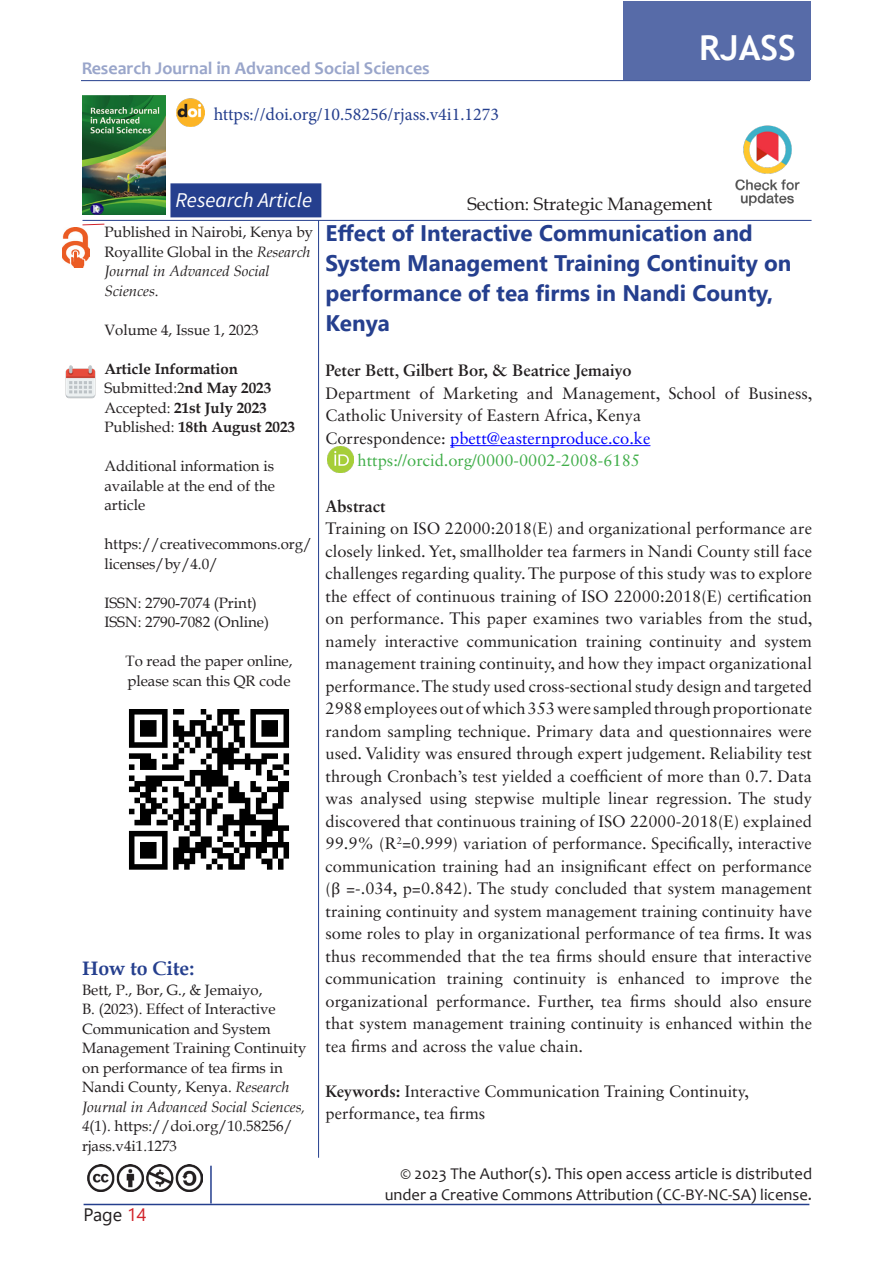
<style>
.page{position:relative;width:893px;height:1263px;background:#fff}
.page>*{position:absolute;margin:0;border:0;box-sizing:border-box;transform-origin:0 0}
.t1{font:700 34.5px "Trebuchet MS";color:#fff}
.t2{font:700 22.5px/30px "Segoe UI";color:#253f8e}
.t3{font:italic 21px "Source Sans Variable";letter-spacing:.02em;color:#fff}
.t4{font:700 19.5px "Book Antiqua";color:#253f8e}
.t5{font:18px "Minion Pro";color:#253f8e}
.t6{font:700 18px "Candara";color:#253f8e}
.t7{font:18px "Book Antiqua";color:#231f20}
.t8{font:18px "Segoe UI";color:#231f20}
.t9{font:16.5px/22.5px "Sabon LT Std";color:#231f20}
.t10{font:16.5px/21px "Candara";color:#231f20;text-align:right}
.t11{font:700 16.5px "Sabon LT Std";color:#231f20}
.t12{font:16.5px "Sabon LT Std";color:#00f}
.t13{font:16.5px "Sabon LT Std";color:#40ae49}
.t14{font:15px/19.5px "Book Antiqua";color:#231f20}
.t15{font:700 15px "Book Antiqua";color:#231f20}
.s1{font-style:italic}
.s2{font-weight:700}
.s3{font-weight:400}
.s4{color:#d1232a}
.s5{color:#231f20}
.s6{font-family:"Cambria"}
</style>
<div class="page">
<hr style="left:84px;top:1204px;width:725px;height:1px;background:#253f8e">
<hr style="left:81px;top:80px;width:729px;height:1px;background:#253f8e">
<hr style="left:450px;top:445px;width:200px;height:1px;background:#00f">
<img style="left:65px;top:365px;width:31px;height:34px">
<img style="left:735px;top:125px;width:65px;height:81px">
<img style="left:62px;top:228px;width:27px;height:40px">
<img style="left:82px;top:96px;width:83px;height:119px">
<div style="left:623px;top:1px;width:187px;height:78px;background:#576ba8"></div>
<hr style="left:318px;top:220px;width:1px;height:938px;background:#253f8e">
<div style="left:170px;top:183px;width:151px;height:34px;background:#253f8e;border:2px solid #253f8e"></div>
<img style="left:88px;top:1164px;width:114px;height:27px">
<hr style="left:210px;top:1166px;width:2px;height:37px;background:#253f8e">
<img style="left:177px;top:99px;width:27px;height:27px">
<img style="left:128px;top:709px;width:162px;height:161px">
<hr style="left:82px;top:220px;width:730px;height:1px;background:#253f8e">
<svg style="left:82px;top:224px;width:23px;height:1px"></svg>
<img style="left:328px;top:447px;width:26px;height:26px">
<p class="t6" style="left:81px;top:57px;width:350px">Research Journal in Advanced Social Sciences</p>
<p class="t5" style="left:214px;top:102px;width:287px">https://doi.org/10.58256/rjass.v4i1.1273</p>
<p class="t1" style="left:699px;top:26px;width:98px">RJASS</p>
<p class="t3" style="left:175px;top:187px;width:138px">Research Article</p>
<p class="t14" style="left:104px;top:222px;width:210px">Published in Nairobi, Kenya by<br>Royallite Global in the <span class="s1">Research<br>Journal in Advanced Social<br>Sciences</span>.</p>
<p class="t14" style="left:104px;top:320px;width:156px">Volume 4, Issue 1, 2023</p>
<p class="t15" style="left:104px;top:358px;width:135px">Article Information</p>
<p class="t14" style="left:104px;top:378px;width:168px">Submitted:2<span class="s2">nd May 2023</span></p>
<p class="t15" style="left:104px;top:397px;width:164px"><span class="s3">Accepted:</span> 21st July 2023</p>
<p class="t15" style="left:104px;top:417px;width:192px"><span class="s3">Published:</span> 18th August 2023</p>
<p class="t14" style="left:104px;top:456px;width:172px;text-align:justify">Additional information is available at the end of the article</p>
<p class="t14" style="left:104px;top:534px;width:209px">https://creativecommons.org/ licenses/by/4.0/</p>
<p class="t14" style="left:104px;top:593px;width:154px">ISSN: 2790-7074 (Print)</p>
<p class="t14" style="left:104px;top:612px;width:166px">ISSN: 2790-7082 (Online)</p>
<p class="t14" style="left:125px;top:651px;width:168px">To read the paper online, please scan this QR code</p>
<p class="t4" style="left:82px;top:955px;width:114px">How to Cite:</p>
<p class="t14" style="left:82px;top:979px;width:226px">Bett, P., Bor, G., &amp; Jemaiyo,<br>B. (2023). Effect of Interactive<br>Communication and System<br>Management Training Continuity on performance of tea firms in<br>Nandi County, Kenya. <span class="s1">Research<br>Journal in Advanced Social Sciences,<br>4</span>(1). https://doi.org/10.58256/ rjass.v4i1.1273</p>
<p class="t8" style="left:84px;top:1198px;width:64px">Page <span class="s4">14</span></p>
<p class="t7" style="left:467px;top:192px;width:247px">Section: Strategic Management</p>
<p class="t2" style="left:325px;top:217px;width:467px">Effect of Interactive Communication and<br>System Management Training Continuity on performance of tea firms in Nandi County,<br>Kenya</p>
<p class="t11" style="left:325px;top:360px;width:308px">Peter Bett<span class="s3">,</span> Gilbert Bor, &amp; Beatrice Jemaiyo</p>
<p class="t9" style="left:325px;top:382px;width:488px">Department of Marketing and Management, School of Business,<br>Catholic University of Eastern Africa, Kenya</p>
<p class="t12" style="left:325px;top:428px;width:326px"><span class="s5">Correspondence:</span> pbett@easternproduce.co.ke</p>
<p class="t13" style="left:358px;top:451px;width:284px">https://orcid.org/0000-0002-2008-6185</p>
<p class="t11" style="left:325px;top:495px;width:61px">Abstract</p>
<p class="t9" style="left:325px;top:517px;width:488px;text-align:justify">Training on ISO 22000:2018(E) and organizational performance are closely linked. Yet, smallholder tea farmers in Nandi County still face challenges regarding quality. The purpose of this study was to explore the effect of continuous training of ISO 22000:2018(E) certification on performance. This paper examines two variables from the stud, namely interactive communication training continuity and system management training continuity, and how they impact organizational performance. The study used cross-sectional study design and targeted 2988 employees out of which 353 were sampled through proportionate random sampling technique. Primary data and questionnaires were used. Validity was ensured through expert judgement. Reliability test through Cronbach’s test yielded a coefficient of more than 0.7. Data was analysed using stepwise multiple linear regression. The study discovered that continuous training of ISO 22000-2018(E) explained 99.9% (R<sup>2</sup>=0.999) variation of performance. Specifically, interactive communication training had an insignificant effect on performance (<span class="s6">β</span> =-.034, p=0.842). The study concluded that system management training continuity and system management training continuity have some roles to play in organizational performance of tea firms. It was thus recommended that the tea firms should ensure that interactive communication training continuity is enhanced to improve the organizational performance. Further, tea firms should also ensure that system management training continuity is enhanced within the tea firms and across the value chain.</p>
<p class="t9" style="left:325px;top:1079px;width:425px"><span class="s2">Keywords:</span> Interactive Communication Training Continuity, performance, tea firms</p>
<p class="t10" style="left:385px;top:1163px;width:429px">© 2023 The Author(s). This open access article is distributed under a Creative Commons Attribution (CC-BY-NC-SA) license.</p>
</div>
